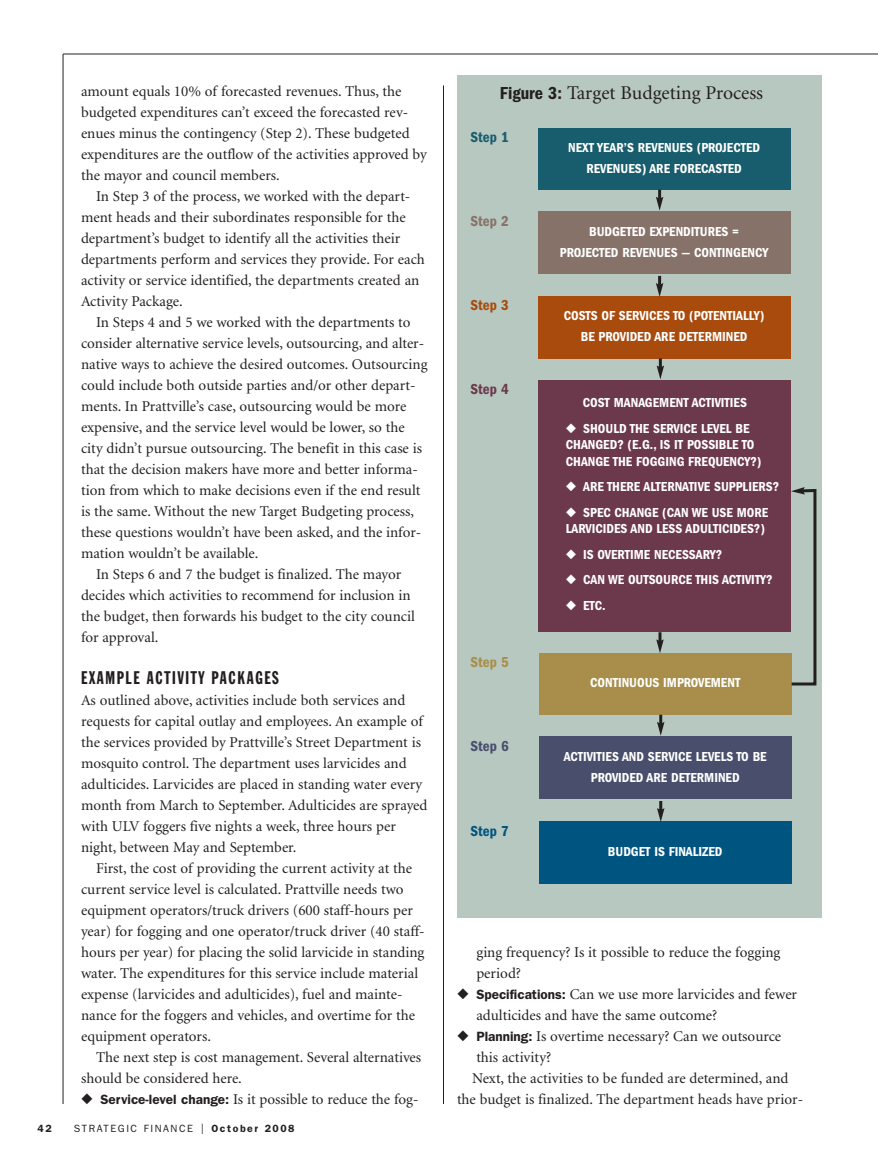
<style>
.page{position:relative;width:878px;height:1161px;background:#fff}
.page>*{position:absolute;margin:0;border:0;box-sizing:border-box;transform-origin:0 0}
.t1{font:19.5px "Minion";color:#231f20}
.t2{font:18px "Franklin Gothic Extra Cond";letter-spacing:.09em;color:#231f20}
.t3{font:15px/21px "Minion";color:#231f20}
.t4{font:600 condensed 15px "Franklin Gothic";color:#185d6d}
.t5{font:600 condensed 15px "Franklin Gothic";color:#877269}
.t6{font:600 condensed 15px "Franklin Gothic";color:#a84b0d}
.t7{font:600 condensed 15px "Franklin Gothic";color:#6c384c}
.t8{font:600 condensed 15px "Franklin Gothic";color:#a88e4a}
.t9{font:600 condensed 15px "Franklin Gothic";color:#484e6b}
.t10{font:600 condensed 15px "Franklin Gothic";color:#005480}
.t11{font:600 condensed 13.5px/21px "Franklin Gothic";color:#fff;text-align:center}
.t12{font:10.5px "Franklin Gothic";letter-spacing:.15em;color:#231f20}
.t13{font:600 10.5px "Franklin Gothic";color:#231f20}
.s1{font-family:"Franklin Gothic";font-weight:600;font-size:13.5px}
.s2{font-size:15px}
.s3{font-weight:600}
.s4{font-family:"Franklin Gothic";font-weight:600;font-stretch:condensed;font-size:18px}
</style>
<div class="page">
<hr style="left:63px;top:54px;width:815px;height:1px;background:#231f20">
<hr style="left:63px;top:54px;width:1px;height:1050px;background:#231f20">
<hr style="left:443px;top:86px;width:1px;height:1018px;background:#231f20">
<div style="left:457px;top:75px;width:364px;height:843px;background:#b7c8c0"></div>
<div style="left:538px;top:128px;width:252px;height:62px;background:#185d6d"></div>
<div style="left:538px;top:211px;width:252px;height:63px;background:#877269"></div>
<div style="left:538px;top:296px;width:252px;height:62px;background:#a84b0d"></div>
<div style="left:538px;top:380px;width:252px;height:252px;background:#6c384c"></div>
<svg style="left:656px;top:190px;width:7px;height:21px"></svg>
<svg style="left:656px;top:276px;width:7px;height:21px"></svg>
<svg style="left:656px;top:358px;width:8px;height:21px"></svg>
<div style="left:539px;top:653px;width:252px;height:62px;background:#a88e4a"></div>
<div style="left:539px;top:736px;width:252px;height:64px;background:#484e6b"></div>
<div style="left:539px;top:821px;width:252px;height:63px;background:#005480"></div>
<svg style="left:657px;top:715px;width:7px;height:21px"></svg>
<svg style="left:657px;top:801px;width:7px;height:21px"></svg>
<svg style="left:656px;top:632px;width:7px;height:21px"></svg>
<svg style="left:790px;top:487px;width:27px;height:200px"></svg>
<p class="t3" style="left:81px;top:82px;width:347px">amount equals 10% of forecasted revenues. Thus, the budgeted expenditures can’t exceed the forecasted rev&shy;enues minus the contingency (Step 2). These budgeted expenditures are the outflow of the activities approved by the mayor and council members.</p>
<p class="t3" style="left:81px;top:187px;width:345px;text-indent:15px">In Step 3 of the process, we worked with the depart&shy;ment heads and their subordinates responsible for the department’s budget to identify all the activities their departments perform and services they provide. For each activity or service identified, the departments created an Activity Package.</p>
<p class="t3" style="left:96px;top:313px;width:316px">In Steps 4 and 5 we worked with the departments to</p>
<p class="t3" style="left:81px;top:334px;width:345px">consider alternative service levels, outsourcing, and alter-</p>
<p class="t3" style="left:81px;top:355px;width:348px">native ways to achieve the desired outcomes. Outsourcing</p>
<p class="t3" style="left:81px;top:376px;width:336px">could include both outside parties and/or other depart-</p>
<p class="t3" style="left:81px;top:397px;width:327px">ments. In Prattville’s case, outsourcing would be more</p>
<p class="t3" style="left:81px;top:418px;width:325px">expensive, and the service level would be lower, so the</p>
<p class="t3" style="left:81px;top:439px;width:342px">city didn’t pursue outsourcing. The benefit in this case is</p>
<p class="t3" style="left:81px;top:460px;width:338px">that the decision makers have more and better informa-</p>
<p class="t3" style="left:81px;top:481px;width:341px">tion from which to make decisions even if the end result</p>
<p class="t3" style="left:81px;top:502px;width:334px">is the same. Without the new Target Budgeting process,</p>
<p class="t3" style="left:81px;top:523px;width:342px">these questions wouldn’t have been asked, and the infor-</p>
<p class="t3" style="left:81px;top:544px;width:179px">mation wouldn’t be available.</p>
<p class="t3" style="left:96px;top:565px;width:307px">In Steps 6 and 7 the budget is finalized. The mayor</p>
<p class="t3" style="left:81px;top:586px;width:331px">decides which activities to recommend for inclusion in</p>
<p class="t3" style="left:81px;top:607px;width:335px">the budget, then forwards his budget to the city council</p>
<p class="t3" style="left:81px;top:628px;width:79px">for approval.</p>
<p class="t2" style="left:81px;top:671px;width:199px">EXAMPLE ACTIVITY PACKAGES</p>
<p class="t3" style="left:81px;top:691px;width:348px">As outlined above, activities include both services and requests for capital outlay and employees. An example of the services provided by Prattville’s Street Department is mosquito control. The department uses larvicides and adulticides. Larvicides are placed in standing water every month from March to September. Adulticides are sprayed with ULV foggers five nights a week, three hours per night, between May and September.</p>
<p class="t3" style="left:81px;top:859px;width:345px;text-indent:15px">First, the cost of providing the current activity at the current service level is calculated. Prattville needs two equipment operators/truck drivers (600 staff-hours per year) for fogging and one operator/truck driver (40 staff&shy;hours per year) for placing the solid larvicide in standing water. The expenditures for this service include material expense (larvicides and adulticides), fuel and mainte&shy;nance for the foggers and vehicles, and overtime for the equipment operators.</p>
<p class="t3" style="left:81px;top:1048px;width:342px;text-indent:15px">The next step is cost management. Several alternatives should be considered here.</p>
<p class="t3" style="left:81px;top:1090px;width:339px">◆ <span class="s1">Service-level change:</span> Is it possible to reduce the fog-</p>
<p class="t13" style="left:38px;top:1125px;width:16px">42</p>
<p class="t12" style="left:74px;top:1125px;width:222px">STRATEGIC FINANCE <span class="s2">I</span> <span class="s3">October 2008</span></p>
<h1 class="t1" style="left:499px;top:85px;width:265px"><span class="s4">Figure 3:</span> Target Budgeting Process</h1>
<p class="t4" style="left:470px;top:132px;width:40px">Step 1</p>
<p class="t5" style="left:470px;top:216px;width:40px">Step 2</p>
<p class="t6" style="left:470px;top:300px;width:40px">Step 3</p>
<p class="t7" style="left:470px;top:384px;width:40px">Step 4</p>
<p class="t8" style="left:470px;top:657px;width:40px">Step 5</p>
<p class="t9" style="left:470px;top:741px;width:40px">Step 6</p>
<p class="t10" style="left:470px;top:825px;width:40px">Step 7</p>
<p class="t11" style="left:568px;top:138px;width:193px">NEXT YEAR’S REVENUES (PROJECTED<br>REVENUES) ARE FORECASTED</p>
<p class="t11" style="left:560px;top:222px;width:210px">BUDGETED EXPENDITURES =<br>PROJECTED REVENUES — CONTINGENCY</p>
<p class="t11" style="left:563px;top:306px;width:202px">COSTS OF SERVICES TO (POTENTIALLY)<br>BE PROVIDED ARE DETERMINED</p>
<p class="t11" style="left:582px;top:393px;width:166px">COST MANAGEMENT ACTIVITIES</p>
<p class="t11" style="left:565px;top:421px;width:197px;line-height:16.5px;text-align:left">◆ SHOULD THE SERVICE LEVEL BE<br>CHANGED? (E.G., IS IT POSSIBLE TO<br>CHANGE THE FOGGING FREQUENCY?)</p>
<p class="t11" style="left:566px;top:477px;width:215px">◆ ARE THERE ALTERNATIVE SUPPLIERS?</p>
<p class="t11" style="left:565px;top:505px;width:204px;line-height:16.5px;text-align:left">◆ SPEC CHANGE (CAN WE USE MORE<br>LARVICIDES AND LESS ADULTICIDES?)</p>
<p class="t11" style="left:566px;top:545px;width:158px">◆ IS OVERTIME NECESSARY?</p>
<p class="t11" style="left:566px;top:570px;width:208px">◆ CAN WE OUTSOURCE THIS ACTIVITY?</p>
<p class="t11" style="left:566px;top:596px;width:41px">◆ ETC.</p>
<p class="t11" style="left:590px;top:674px;width:151px">CONTINUOUS IMPROVEMENT</p>
<p class="t11" style="left:563px;top:747px;width:204px">ACTIVITIES AND SERVICE LEVELS TO BE<br>PROVIDED ARE DETERMINED</p>
<p class="t11" style="left:608px;top:842px;width:116px">BUDGET IS FINALIZED</p>
<p class="t3" style="left:476px;top:943px;width:305px">ging frequency? Is it possible to reduce the fogging period?</p>
<p class="t3" style="left:476px;top:985px;width:322px;text-indent:-19px">◆ <span class="s1">Specifications:</span> Can we use more larvicides and fewer adulticides and have the same outcome?</p>
<p class="t3" style="left:457px;top:1027px;width:326px">◆ <span class="s1">Planning:</span> Is overtime necessary? Can we outsource</p>
<p class="t3" style="left:476px;top:1048px;width:76px">this activity?</p>
<p class="t3" style="left:472px;top:1069px;width:318px">Next, the activities to be funded are determined, and</p>
<p class="t3" style="left:457px;top:1090px;width:347px">the budget is finalized. The department heads have prior-</p>
</div>
